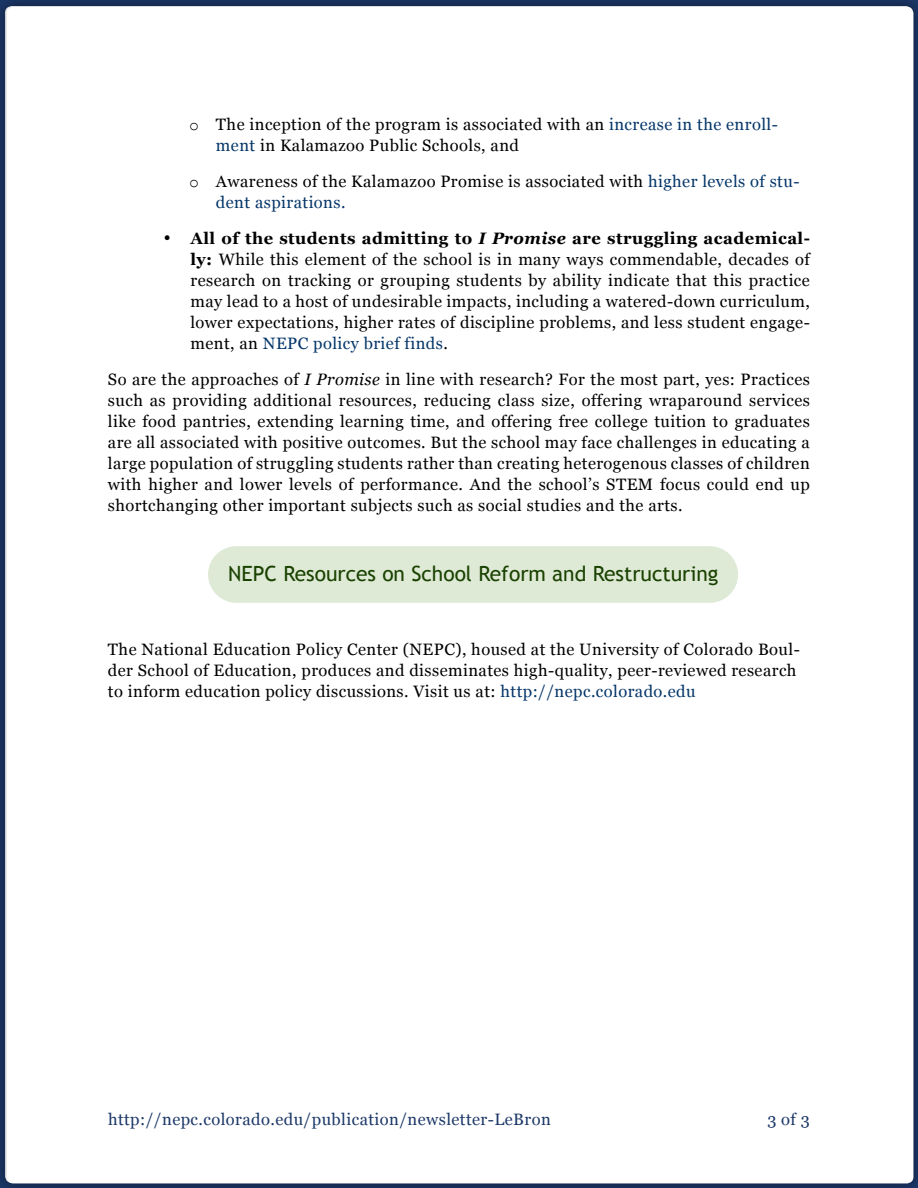
<style>
.page{position:relative;width:918px;height:1188px;background:#fff}
.page>*{position:absolute;margin:0;border:0;box-sizing:border-box;transform-origin:0 0}
.t1{font:21px "Trebuchet MS";color:#1a4201}
.t2{font:16.5px/21px "Georgia";letter-spacing:.025em;color:#000}
.t3{font:16.5px "Georgia";letter-spacing:.025em;color:#1c3868}
.s1{font-family:"Courier New"}
.s2{color:#053669}
.s3{font-weight:700}
.s4{font-weight:700;font-style:italic}
.s5{font-style:italic}
</style>
<div class="page">
<div style="left:0;top:0;width:918px;height:1188px;background:#000;opacity:.25"></div>
<div style="left:7px;top:7px;width:906px;height:1176px;background:#fff;border-radius:7px"></div>
<div style="left:208px;top:546px;width:530px;height:57px;background:#deead5;border-radius:28px"></div>
<p class="t2" style="left:216px;top:113px;width:563px;text-indent:-27px"><span class="s1">o</span> The inception of the program is associated with an <span class="s2">increase in the enroll&shy;ment</span> in Kalamazoo Public Schools, and</p>
<p class="t2" style="left:216px;top:170px;width:585px;text-indent:-27px"><span class="s1">o</span> Awareness of the Kalamazoo Promise is associated with <span class="s2">higher levels of stu&shy;dent aspirations.</span></p>
<p class="t2" style="left:190px;top:227px;width:621px;text-align:justify;text-indent:-27px">• <span class="s3">All of the students admitting to</span> <span class="s4">I Promise</span> <span class="s3">are struggling academical&shy;ly:</span> While this element of the school is in many ways commendable, decades of research on tracking or grouping students by ability indicate that this practice may lead to a host of undesirable impacts, including a watered-down curriculum, lower expectations, higher rates of discipline problems, and less student engage&shy;ment, an <span class="s2">NEPC policy brief finds</span>.</p>
<p class="t2" style="left:108px;top:368px;width:704px;text-align:justify">So are the approaches of <span class="s5">I Promise</span> in line with research? For the most part, yes: Practices such as providing additional resources, reducing class size, offering wraparound services like food pantries, extending learning time, and offering free college tuition to graduates are all associated with positive outcomes. But the school may face challenges in educating a large population of struggling students rather than creating heterogenous classes of children with higher and lower levels of performance. And the school’s STEM focus could end up shortchanging other important subjects such as social studies and the arts.</p>
<p class="t1" style="left:228px;top:561px;width:492px">NEPC Resources on School Reform and Restructuring</p>
<p class="t2" style="left:108px;top:638px;width:693px">The National Education Policy Center (NEPC), housed at the University of Colorado Boul&shy;der School of Education, produces and disseminates high-quality, peer-reviewed research to inform education policy discussions. Visit us at: <span class="s2">http://nepc.colorado.edu</span></p>
<p class="t3" style="left:108px;top:1107px;width:444px">http://nepc.colorado.edu/publication/newsletter-LeBron</p>
<p class="t3" style="left:767px;top:1107px;width:44px">3 of 3</p>
</div>
